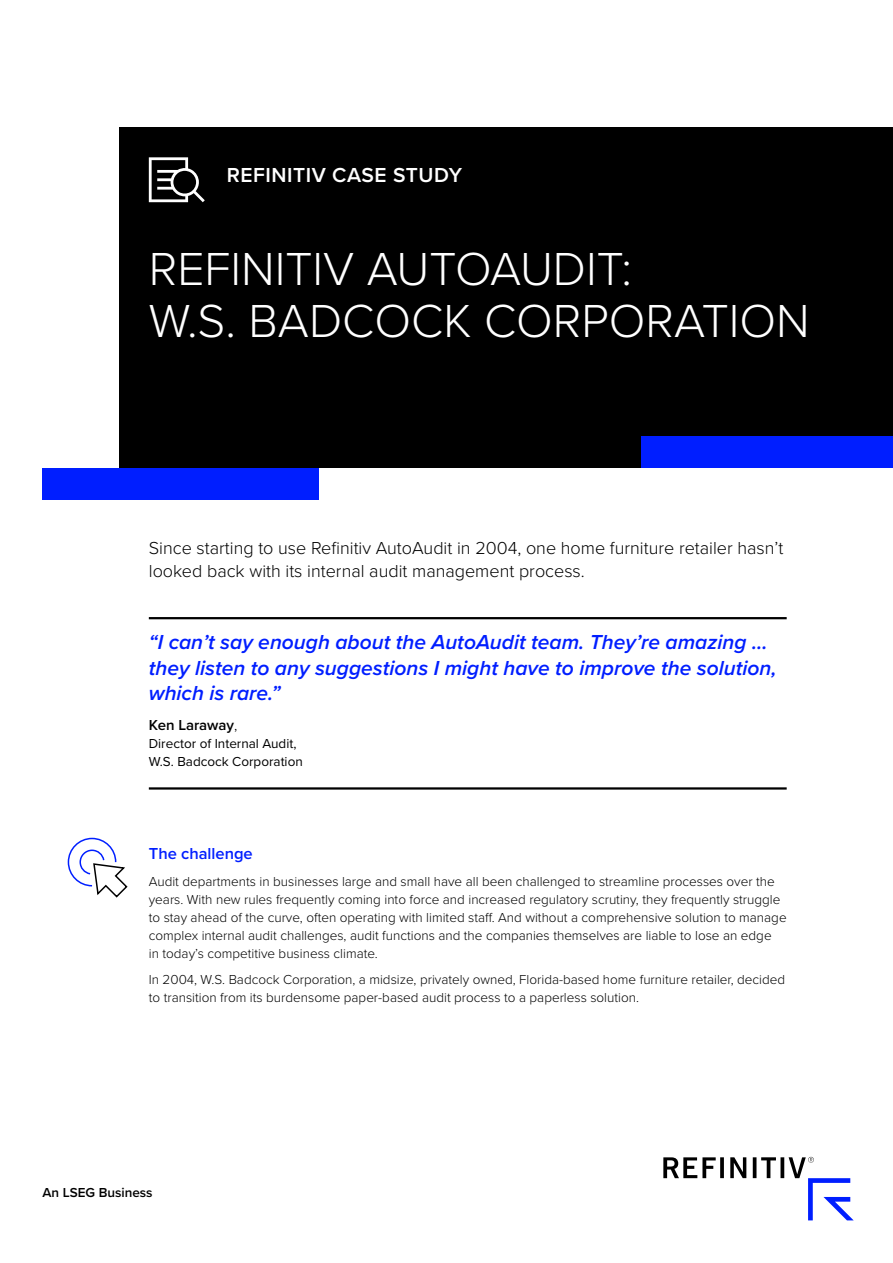
<style>
.page{position:relative;width:893px;height:1263px;background:#fff}
.page>*{position:absolute;margin:0;border:0;box-sizing:border-box;transform-origin:0 0}
.t1{font:300 48px/52.5px "Proxima Nova";color:#fff}
.t2{font:italic 600 21px/25.5px "Proxima Nova";color:#001eff}
.t3{font:600 21px "Proxima Nova";letter-spacing:.025em;color:#fff}
.t4{font:300 18px/22.5px "Proxima Nova";color:#000}
.t5{font:600 16.5px "Proxima Nova";color:#001eff}
.t6{font:600 15px "Proxima Nova";color:#000}
.t7{font:300 13.5px/18px "Proxima Nova";color:#000}
.t8{font:13.5px/18px "Proxima Nova";color:#000}
.t9{font:600 13.5px "Proxima Nova";color:#000}
.s1{font-weight:300}
</style>
<div class="page">
<svg style="left:663px;top:1157px;width:190px;height:63px"></svg>
<hr style="left:149px;top:617px;width:638px;height:2px;background:#000">
<hr style="left:149px;top:787px;width:638px;height:3px;background:#000">
<svg style="left:67px;top:837px;width:61px;height:61px"></svg>
<div style="left:43px;top:468px;width:276px;height:32px;background:#001eff"></div>
<div style="left:119px;top:128px;width:774px;height:340px;background:#000"></div>
<svg style="left:149px;top:157px;width:56px;height:45px"></svg>
<div style="left:641px;top:436px;width:252px;height:32px;background:#001eff"></div>
<h2 class="t3" style="left:227px;top:159px;width:237px">REFINITIV CASE STUDY</h2>
<h1 class="t1" style="left:149px;top:240px;width:662px">REFINITIV AUTOAUDIT:<br>W.S. BADCOCK CORPORATION</h1>
<h3 class="t4" style="left:149px;top:536px;width:636px">Since starting to use Refinitiv AutoAudit in 2004, one home furniture retailer hasn’t looked back with its internal audit management process.</h3>
<h2 class="t2" style="left:149px;top:629px;width:629px">“I can’t say enough about the AutoAudit team. They’re amazing … they listen to any suggestions I might have to improve the solution, which is rare.”</h2>
<p class="t6" style="left:149px;top:714px;width:90px">Ken Laraway<span class="s1">,</span></p>
<p class="t8" style="left:149px;top:734px;width:156px">Director of Internal Audit,<br>W.S. Badcock Corporation</p>
<p class="t5" style="left:149px;top:841px;width:105px">The challenge</p>
<p class="t7" style="left:149px;top:871px;width:639px">Audit departments in businesses large and small have all been challenged to streamline processes over the years. With new rules frequently coming into force and increased regulatory scrutiny, they frequently struggle to stay ahead of the curve, often operating with limited staff. And without a comprehensive solution to manage complex internal audit challenges, audit functions and the companies themselves are liable to lose an edge<br>in today’s competitive business climate.</p>
<p class="t7" style="left:149px;top:970px;width:638px">In 2004, W.S. Badcock Corporation, a midsize, privately owned, Florida-based home furniture retailer, decided to transition from its burdensome paper-based audit process to a paperless solution.</p>
<p class="t9" style="left:43px;top:1182px;width:112px">An LSEG Business</p>
</div>
